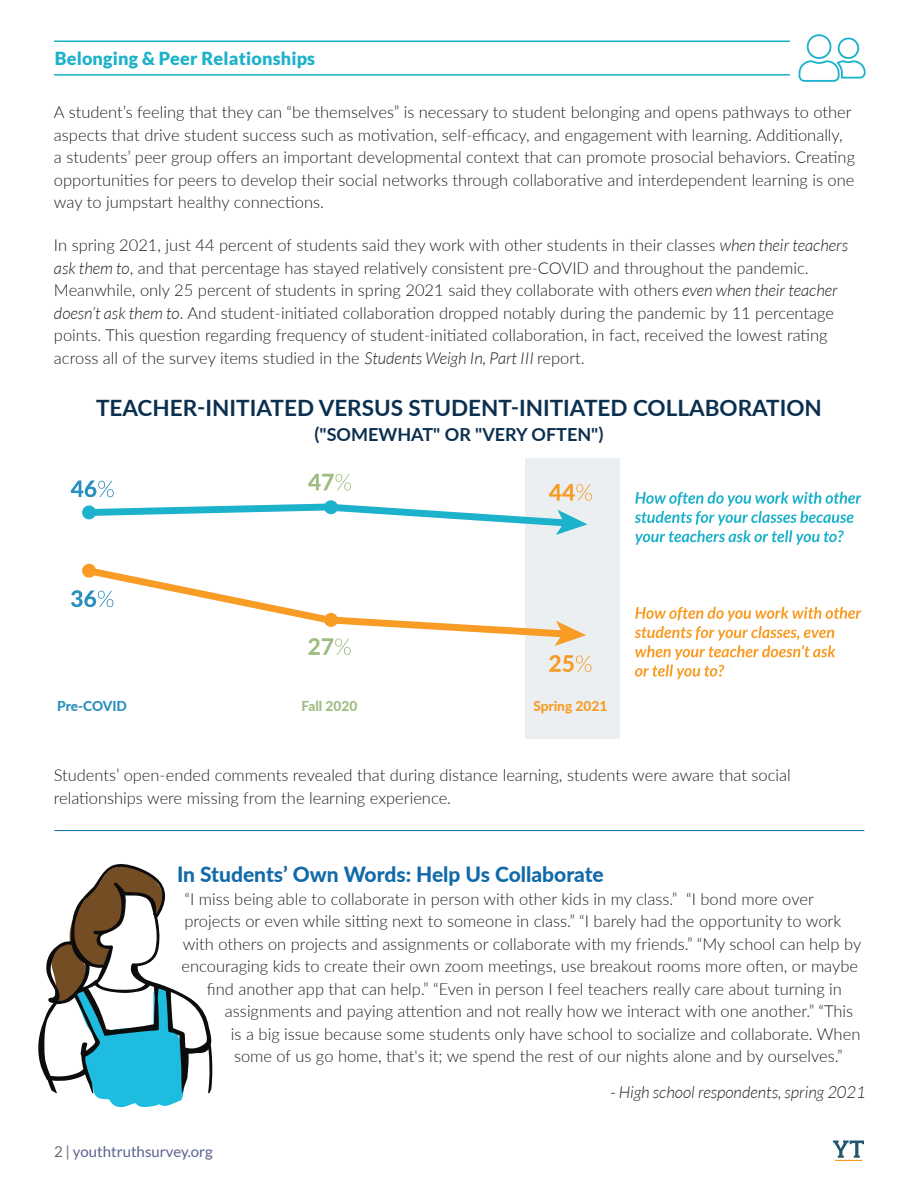
<style>
.page{position:relative;width:918px;height:1188px;background:#fff}
.page>*{position:absolute;margin:0;border:0;box-sizing:border-box;transform-origin:0 0}
.t1{font:700 22.5px "Lato";color:#0b2f4f}
.t2{font:800 21px "Lato";color:#116aa9}
.t3{font:900 18px "Lato";letter-spacing:.01em;color:#1db2cb}
.t4{font:700 18px "Lato";color:#0b2f4f}
.t5{font:700 16.65px "Lato";color:#0b2f4f;scale:.93 1}
.t6{font:300 16.5px/22.5px "Lato";color:#231f20}
.t7{font:italic 300 16.5px "Lato";color:#231f20}
.t8{font:15px "Lato";color:#5b628f}
.t9{font:800 13.65px "Lato";color:#f89c25}
.t10{font:800 13.65px "Lato";letter-spacing:-.01em;color:#298fbd}
.t11{font:800 13.65px "Lato";color:#9fbc81}
.s1{font-style:italic}
.s2{color:#6c6d70}
</style>
<div class="page">
<svg style="left:833px;top:1140px;width:31px;height:21px"></svg>
<div style="left:525px;top:458px;width:94px;height:280px;background:#ebeff1"></div>
<svg style="left:71px;top:474px;width:521px;height:61px"></svg>
<svg style="left:71px;top:563px;width:521px;height:109px"></svg>
<svg style="left:635px;top:492px;width:226px;height:53px"></svg>
<svg style="left:635px;top:607px;width:226px;height:72px"></svg>
<hr style="left:54px;top:40px;width:810px;height:2px;background:#1db2cb">
<hr style="left:54px;top:74px;width:810px;height:2px;background:#1db2cb">
<div style="left:790px;top:22px;width:76px;height:67px;background:#fff"></div>
<svg style="left:799px;top:34px;width:67px;height:48px"></svg>
<hr style="left:54px;top:830px;width:810px;height:1px;background:#006e9f">
<svg style="left:38px;top:864px;width:175px;height:243px"></svg>
<p class="t3" style="left:55px;top:48px;width:262px">Belonging &amp; Peer Relationships</p>
<p class="t6" style="left:54px;top:101px;width:803px">A student’s feeling that they can “be themselves” is necessary to student belonging and opens pathways to other aspects that drive student success such as motivation, self-efficacy, and engagement with learning. Additionally,<br>a students’ peer group offers an important developmental context that can promote prosocial behaviors. Creating opportunities for peers to develop their social networks through collaborative and interdependent learning is one way to jumpstart healthy connections.</p>
<p class="t6" style="left:54px;top:233px;width:796px">In spring 2021, just 44 percent of students said they work with other students in their classes <span class="s1">when their teachers ask them to</span>, and that percentage has stayed relatively consistent pre-COVID and throughout the pandemic.<br>Meanwhile, only 25 percent of students in spring 2021 said they collaborate with others <span class="s1">even when their teacher doesn’t ask them to</span>. And student-initiated collaboration dropped notably during the pandemic by 11 percentage points. This question regarding frequency of student-initiated collaboration, in fact, received the lowest rating across all of the survey items studied in the <span class="s1">Students Weigh In, Part III</span> report.</p>
<h1 class="t1" style="left:96px;top:391px;width:727px">TEACHER-INITIATED VERSUS STUDENT-INITIATED COLLABORATION</h1>
<p class="t4" style="left:314px;top:421px;width:291px">("SOMEWHAT" OR "VERY OFTEN")</p>
<p class="t5" style="left:340px;top:404px;width:268px">(“SOMEWHAT” OR “VERY OFTEN”)</p>
<p class="t10" style="left:57px;top:696px;width:71px">Pre-COVID</p>
<p class="t11" style="left:302px;top:696px;width:57px">Fall 2020</p>
<p class="t9" style="left:533px;top:696px;width:76px">Spring 2021</p>
<p class="t6" style="left:54px;top:763px;width:739px">Students’ open-ended comments revealed that during distance learning, students were aware that social relationships were missing from the learning experience.</p>
<p class="t2" style="left:177px;top:859px;width:428px">In Students’ Own Words: Help Us Collaborate</p>
<p class="t6" style="left:184px;top:887px;width:631px">“I miss being able to collaborate in person with other kids in my class.” “I bond more over</p>
<p class="t6" style="left:184px;top:909px;width:658px">projects or even while sitting next to someone in class.” “I barely had the opportunity to work</p>
<p class="t6" style="left:183px;top:932px;width:680px">with others on projects and assignments or collaborate with my friends.” “My school can help by</p>
<p class="t6" style="left:181px;top:954px;width:678px">encouraging kids to create their own zoom meetings, use breakout rooms more often, or maybe</p>
<p class="t6" style="left:207px;top:977px;width:637px">find another app that can help.” “Even in person I feel teachers really care about turning in</p>
<p class="t6" style="left:225px;top:999px;width:630px">assignments and paying attention and not really how we interact with one another.” “This</p>
<p class="t6" style="left:231px;top:1022px;width:631px">is a big issue because some students only have school to socialize and collaborate. When</p>
<p class="t6" style="left:234px;top:1044px;width:610px">some of us go home, that's it; we spend the rest of our nights alone and by ourselves.”</p>
<p class="t8" style="left:54px;top:1143px;width:160px"><span class="s2">2 |</span> youthtruthsurvey.org</p>
<p class="t7" style="left:611px;top:1083px;width:257px">- High school respondents, spring 2021</p>
</div>
